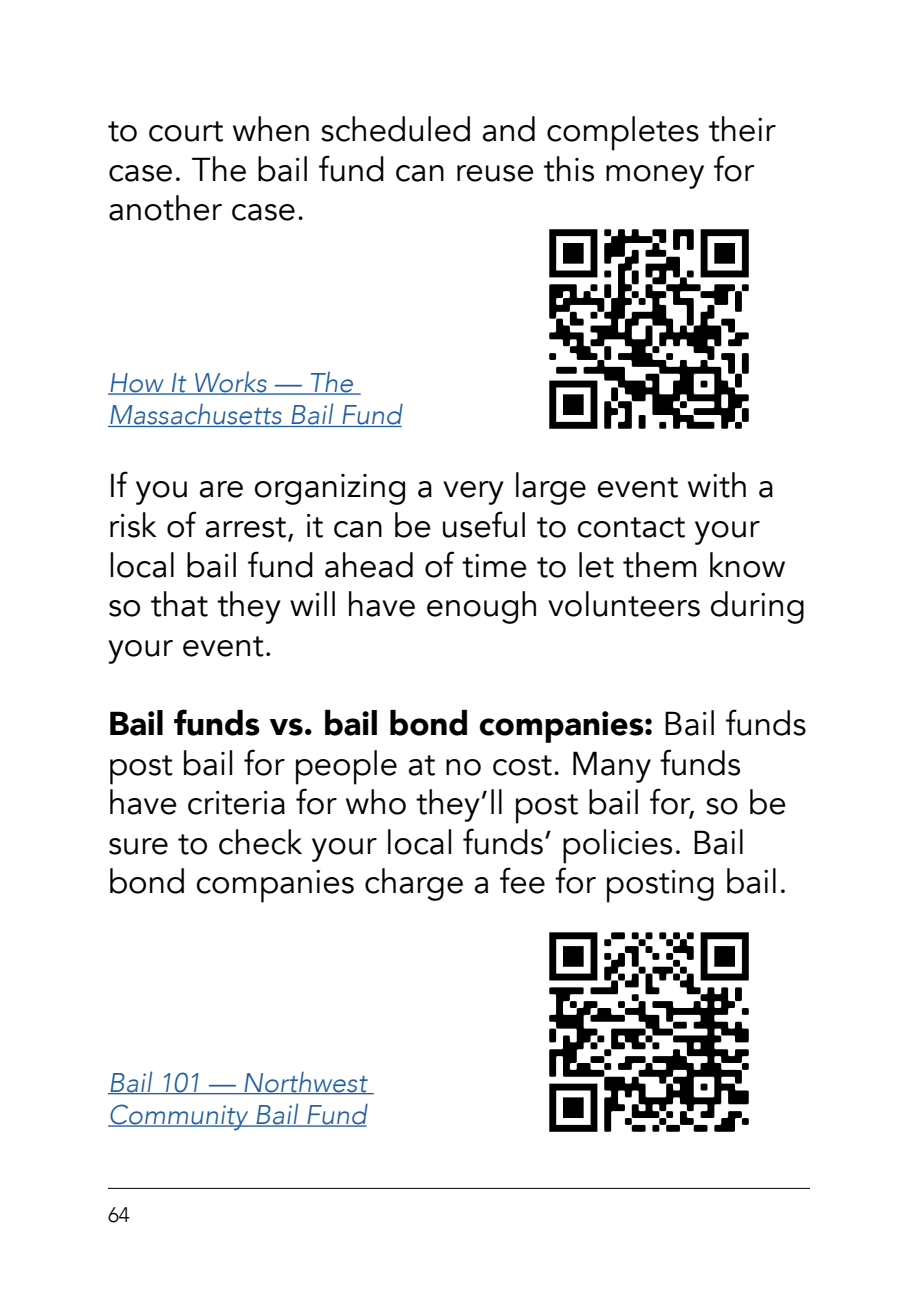
<style>
.page{position:relative;width:918px;height:1296px;background:#fff}
.page>*{position:absolute;margin:0;border:0;box-sizing:border-box;transform-origin:0 0}
.t1{font:33px/39.6px "Avenir";color:#000}
.t2{font:italic 300 27px/32.4px "Avenir";color:#215e9e}
.t3{font:300 21px "Avenir";color:#000}
.s1{font-weight:900}
</style>
<div class="page">
<hr style="left:108px;top:1188px;width:702px;height:1px;background:#000">
<img style="left:549px;top:229px;width:200px;height:200px">
<hr style="left:108px;top:393px;width:253px;height:2px;background:#215e9e">
<hr style="left:108px;top:426px;width:294px;height:1px;background:#215e9e">
<img style="left:549px;top:932px;width:200px;height:200px">
<hr style="left:108px;top:1093px;width:266px;height:1px;background:#215e9e">
<hr style="left:108px;top:1125px;width:259px;height:2px;background:#215e9e">
<p class="t1" style="left:108px;top:110px;width:669px">to court when scheduled and completes their case. The bail fund can reuse this money for another case.</p>
<p class="t2" style="left:108px;top:367px;width:295px">How It Works — The<br>Massachusetts Bail Fund</p>
<p class="t1" style="left:108px;top:467px;width:699px">If you are organizing a very large event with a risk of arrest, it can be useful to contact your local bail fund ahead of time to let them know so that they will have enough volunteers during your event.</p>
<p class="t1" style="left:108px;top:704px;width:700px"><span class="s1">Bail funds vs. bail bond companies:</span> Bail funds post bail for people at no cost. Many funds have criteria for who they’ll post bail for, so be sure to check your local funds’ policies. Bail bond companies charge a fee for posting bail.</p>
<p class="t2" style="left:108px;top:1066px;width:260px">Bail 101 — Northwest<br>Community Bail Fund</p>
<p class="t3" style="left:108px;top:1202px;width:23px">64</p>
</div>
